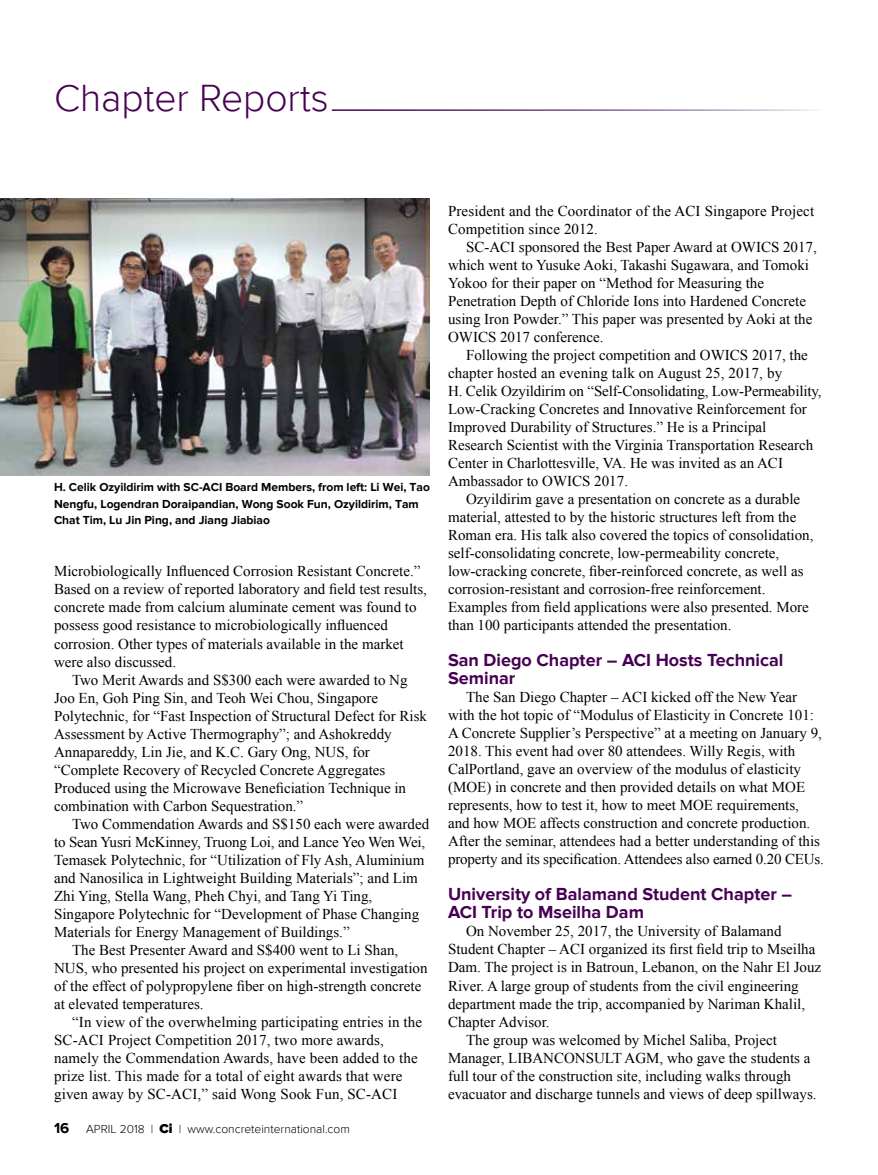
<style>
.page{position:relative;width:878px;height:1175px;background:#fff}
.page>*{position:absolute;margin:0;border:0;box-sizing:border-box;transform-origin:0 0}
.t1{font:300 39px "Proxima Nova";color:#470053}
.t2{font:700 18px/18px "Proxima Nova";color:#470053}
.t3{font:15px/18px "Times New Roman";color:#000}
.t4{font:700 12px/16.5px "Proxima Nova";color:#000}
.t5{font:300 12px "Proxima Nova";color:#000}
.s1{font-weight:700;font-size:15px}
.s2{font-weight:900;font-size:13.5px}
</style>
<div class="page">
<img style="left:0;top:198px;width:430px;height:277px">
<h1 class="t1" style="left:54px;top:75px;width:276px">Chapter Reports</h1>
<p class="t4" style="left:54px;top:479px;width:377px">H. Celik Ozyildirim with SC-ACI Board Members, from left: Li Wei, Tao<br>Nengfu, Logendran Doraipandian, Wong Sook Fun, Ozyildirim, Tam<br>Chat Tim, Lu Jin Ping, and Jiang Jiabiao</p>
<p class="t3" style="left:54px;top:562px;width:374px">Microbiologically Influenced Corrosion Resistant Concrete.” Based on a review of reported laboratory and field test results, concrete made from calcium aluminate cement was found to possess good resistance to microbiologically influenced corrosion. Other types of materials available in the market were also discussed.</p>
<p class="t3" style="left:54px;top:670px;width:374px;text-indent:18px">Two Merit Awards and S$300 each were awarded to Ng Joo En, Goh Ping Sin, and Teoh Wei Chou, Singapore Polytechnic, for “Fast Inspection of Structural Defect for Risk Assessment by Active Thermography”; and Ashokreddy Annapareddy, Lin Jie, and K.C. Gary Ong, NUS, for “Complete Recovery of Recycled Concrete Aggregates Produced using the Microwave Beneficiation Technique in combination with Carbon Sequestration.”</p>
<p class="t3" style="left:72px;top:814px;width:359px">Two Commendation Awards and S$150 each were awarded</p>
<p class="t3" style="left:54px;top:832px;width:373px">to Sean Yusri McKinney, Truong Loi, and Lance Yeo Wen Wei,</p>
<p class="t3" style="left:54px;top:850px;width:372px">Temasek Polytechnic, for “Utilization of Fly Ash, Aluminium</p>
<p class="t3" style="left:54px;top:868px;width:365px">and Nanosilica in Lightweight Building Materials”; and Lim</p>
<p class="t3" style="left:54px;top:886px;width:320px">Zhi Ying, Stella Wang, Pheh Chyi, and Tang Yi Ting,</p>
<p class="t3" style="left:54px;top:904px;width:366px">Singapore Polytechnic for “Development of Phase Changing</p>
<p class="t3" style="left:54px;top:922px;width:297px">Materials for Energy Management of Buildings.”</p>
<p class="t3" style="left:72px;top:940px;width:328px">The Best Presenter Award and S$400 went to Li Shan,</p>
<p class="t3" style="left:54px;top:958px;width:375px">NUS, who presented his project on experimental investigation</p>
<p class="t3" style="left:54px;top:976px;width:369px">of the effect of polypropylene fiber on high-strength concrete</p>
<p class="t3" style="left:54px;top:994px;width:151px">at elevated temperatures.</p>
<p class="t3" style="left:72px;top:1012px;width:352px">“In view of the overwhelming participating entries in the</p>
<p class="t3" style="left:54px;top:1030px;width:331px">SC-ACI Project Competition 2017, two more awards,</p>
<p class="t3" style="left:54px;top:1048px;width:365px">namely the Commendation Awards, have been added to the</p>
<p class="t3" style="left:54px;top:1066px;width:350px">prize list. This made for a total of eight awards that were</p>
<p class="t3" style="left:54px;top:1084px;width:345px">given away by SC-ACI,” said Wong Sook Fun, SC-ACI</p>
<p class="t5" style="left:54px;top:1121px;width:297px"><span class="s1">16</span> APRIL 2018 | <span class="s2">Ci</span> | www.concreteinternational.com</p>
<p class="t3" style="left:448px;top:202px;width:368px">President and the Coordinator of the ACI Singapore Project<br>Competition since 2012.</p>
<p class="t3" style="left:448px;top:238px;width:370px;text-indent:18px">SC-ACI sponsored the Best Paper Award at OWICS 2017, which went to Yusuke Aoki, Takashi Sugawara, and Tomoki Yokoo for their paper on “Method for Measuring the Penetration Depth of Chloride Ions into Hardened Concrete using Iron Powder.” This paper was presented by Aoki at the OWICS 2017 conference.</p>
<p class="t3" style="left:448px;top:346px;width:375px;text-indent:18px">Following the project competition and OWICS 2017, the chapter hosted an evening talk on August 25, 2017, by<br>H. Celik Ozyildirim on “Self-Consolidating, Low-Permeability, Low-Cracking Concretes and Innovative Reinforcement for Improved Durability of Structures.” He is a Principal Research Scientist with the Virginia Transportation Research Center in Charlottesville, VA. He was invited as an ACI Ambassador to OWICS 2017.</p>
<p class="t3" style="left:448px;top:490px;width:367px;text-indent:18px">Ozyildirim gave a presentation on concrete as a durable material, attested to by the historic structures left from the Roman era. His talk also covered the topics of consolidation, self-consolidating concrete, low-permeability concrete, low-cracking concrete, fiber-reinforced concrete, as well as corrosion-resistant and corrosion-free reinforcement.<br>Examples from field applications were also presented. More than 100 participants attended the presentation.</p>
<p class="t2" style="left:448px;top:651px;width:337px">San Diego Chapter – ACI Hosts Technical<br>Seminar</p>
<p class="t3" style="left:448px;top:688px;width:377px;text-indent:18px">The San Diego Chapter – ACI kicked off the New Year with the hot topic of “Modulus of Elasticity in Concrete 101:<br>A Concrete Supplier’s Perspective” at a meeting on January 9, 2018. This event had over 80 attendees. Willy Regis, with CalPortland, gave an overview of the modulus of elasticity (MOE) in concrete and then provided details on what MOE represents, how to test it, how to meet MOE requirements, and how MOE affects construction and concrete production.<br>After the seminar, attendees had a better understanding of this property and its specification. Attendees also earned 0.20 CEUs.</p>
<p class="t2" style="left:448px;top:885px;width:345px">University of Balamand Student Chapter –<br>ACI Trip to Mseilha Dam</p>
<p class="t3" style="left:466px;top:922px;width:317px">On November 25, 2017, the University of Balamand</p>
<p class="t3" style="left:448px;top:940px;width:369px">Student Chapter – ACI organized its first field trip to Mseilha</p>
<p class="t3" style="left:448px;top:958px;width:375px">Dam. The project is in Batroun, Lebanon, on the Nahr El Jouz</p>
<p class="t3" style="left:448px;top:976px;width:352px">River. A large group of students from the civil engineering</p>
<p class="t3" style="left:448px;top:994px;width:359px">department made the trip, accompanied by Nariman Khalil,</p>
<p class="t3" style="left:448px;top:1012px;width:103px">Chapter Advisor.</p>
<p class="t3" style="left:466px;top:1030px;width:312px">The group was welcomed by Michel Saliba, Project</p>
<p class="t3" style="left:448px;top:1048px;width:364px">Manager, LIBANCONSULT AGM, who gave the students a</p>
<p class="t3" style="left:448px;top:1066px;width:344px">full tour of the construction site, including walks through</p>
<p class="t3" style="left:448px;top:1084px;width:370px">evacuator and discharge tunnels and views of deep spillways.</p>
</div>
